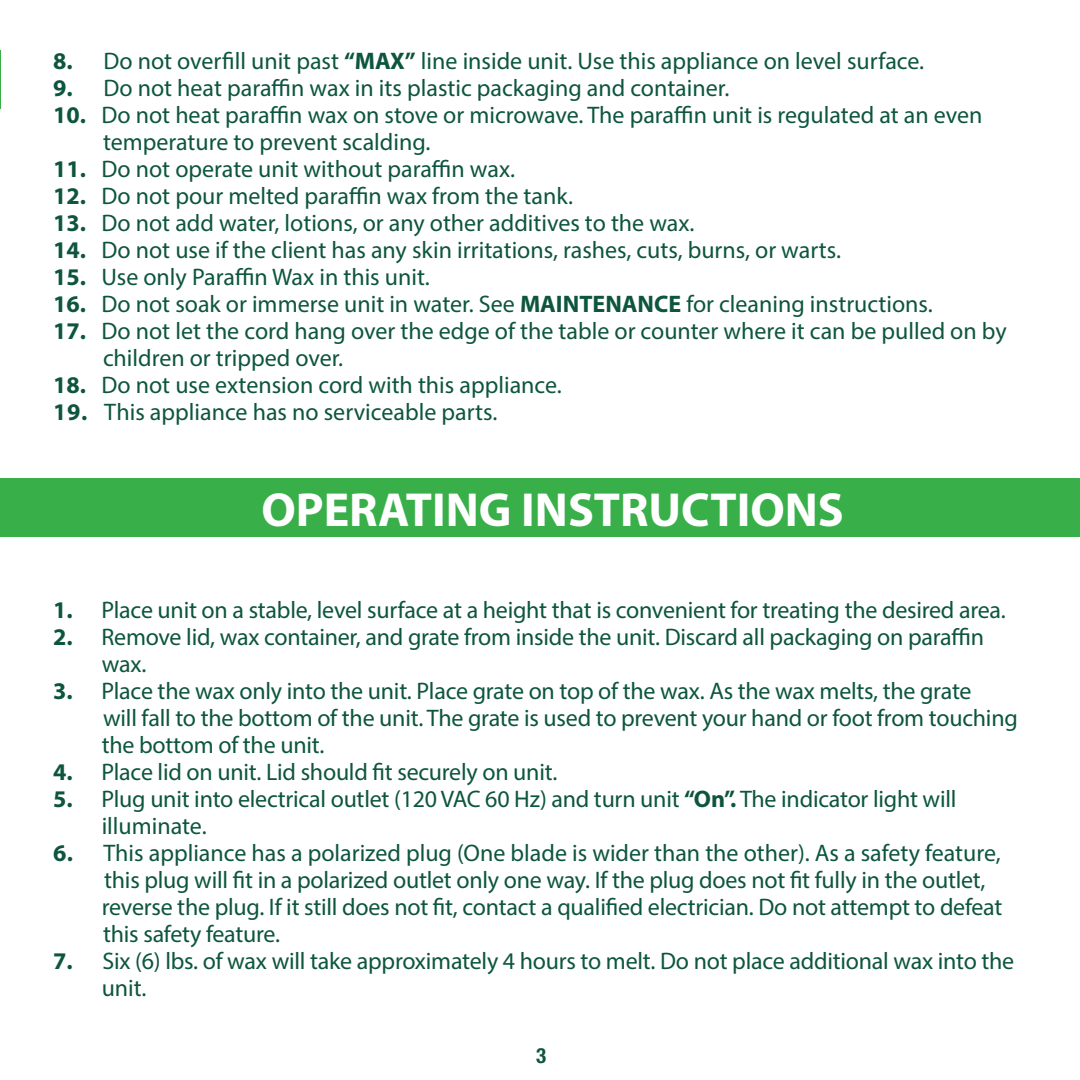
<style>
.page{position:relative;width:1080px;height:1080px;background:#fff}
.page>*{position:absolute;margin:0;border:0;box-sizing:border-box;transform-origin:0 0}
.t1{font:700 48px "Myriad Pro";color:#fff}
.t2{font:24px "Myriad Pro";letter-spacing:-.005em;color:#0d553f}
.t3{font:700 condensed 21px "Helvetica Neue LT Std";color:#0d553f}
.s1{font-weight:700}
</style>
<div class="page">
<hr style="left:0;top:50px;width:1px;height:58px;background:#39af49">
<div style="left:0;top:479px;width:1080px;height:58px;background:#39af49"></div>
<p class="t2" style="left:53px;top:47px;width:872px"><span class="s1">8.</span> Do not overfill unit past <span class="s1">“MAX”</span> line inside unit. Use this appliance on level surface.</p>
<p class="t2" style="left:53px;top:74px;width:678px"><span class="s1">9.</span> Do not heat paraffin wax in its plastic packaging and container.</p>
<p class="t2" style="left:53px;top:101px;width:931px"><span class="s1">10.</span> Do not heat paraffin wax on stove or microwave. The paraffin unit is regulated at an even</p>
<p class="t2" style="left:103px;top:128px;width:329px">temperature to prevent scalding.</p>
<p class="t2" style="left:53px;top:155px;width:463px"><span class="s1">11.</span> Do not operate unit without paraffin wax.</p>
<p class="t2" style="left:53px;top:182px;width:521px"><span class="s1">12.</span> Do not pour melted paraffin wax from the tank.</p>
<p class="t2" style="left:53px;top:209px;width:643px"><span class="s1">13.</span> Do not add water, lotions, or any other additives to the wax.</p>
<p class="t2" style="left:53px;top:236px;width:789px"><span class="s1">14.</span> Do not use if the client has any skin irritations, rashes, cuts, burns, or warts.</p>
<p class="t2" style="left:53px;top:263px;width:378px"><span class="s1">15.</span> Use only Paraffin Wax in this unit.</p>
<p class="t2" style="left:53px;top:290px;width:881px"><span class="s1">16.</span> Do not soak or immerse unit in water. See <span class="s1">MAINTENANCE</span> for cleaning instructions.</p>
<p class="t2" style="left:53px;top:317px;width:955px"><span class="s1">17.</span> Do not let the cord hang over the edge of the table or counter where it can be pulled on by</p>
<p class="t2" style="left:103px;top:344px;width:242px">children or tripped over.</p>
<p class="t2" style="left:53px;top:371px;width:510px"><span class="s1">18.</span> Do not use extension cord with this appliance.</p>
<p class="t2" style="left:53px;top:398px;width:446px"><span class="s1">19.</span> This appliance has no serviceable parts.</p>
<p class="t1" style="left:261px;top:479px;width:584px">OPERATING INSTRUCTIONS</p>
<p class="t2" style="left:53px;top:595px;width:954px"><span class="s1">1.</span> Place unit on a stable, level surface at a height that is convenient for treating the desired area.</p>
<p class="t2" style="left:53px;top:622px;width:932px"><span class="s1">2.</span> Remove lid, wax container, and grate from inside the unit. Discard all packaging on paraffin</p>
<p class="t2" style="left:102px;top:649px;width:46px">wax.</p>
<p class="t2" style="left:53px;top:676px;width:920px"><span class="s1">3.</span> Place the wax only into the unit. Place grate on top of the wax. As the wax melts, the grate</p>
<p class="t2" style="left:103px;top:703px;width:916px">will fall to the bottom of the unit. The grate is used to prevent your hand or foot from touching</p>
<p class="t2" style="left:102px;top:730px;width:224px">the bottom of the unit.</p>
<p class="t2" style="left:53px;top:757px;width:506px"><span class="s1">4.</span> Place lid on unit. Lid should fit securely on unit.</p>
<p class="t2" style="left:53px;top:784px;width:905px"><span class="s1">5.</span> Plug unit into electrical outlet (120 VAC 60 Hz) and turn unit <span class="s1">“On”.</span> The indicator light will</p>
<p class="t2" style="left:102px;top:811px;width:106px">illuminate.</p>
<p class="t2" style="left:53px;top:838px;width:949px"><span class="s1">6.</span> This appliance has a polarized plug (One blade is wider than the other). As a safety feature,</p>
<p class="t2" style="left:104px;top:865px;width:883px">this plug will fit in a polarized outlet only one way. If the plug does not fit fully in the outlet,</p>
<p class="t2" style="left:102px;top:892px;width:902px">reverse the plug. If it still does not fit, contact a qualified electrician. Do not attempt to defeat</p>
<p class="t2" style="left:103px;top:919px;width:179px">this safety feature.</p>
<p class="t2" style="left:53px;top:946px;width:963px"><span class="s1">7.</span> Six (6) lbs. of wax will take approximately 4 hours to melt. Do not place additional wax into the</p>
<p class="t2" style="left:102px;top:973px;width:46px">unit.</p>
<p class="t3" style="left:536px;top:1043px;width:12px">3</p>
</div>
